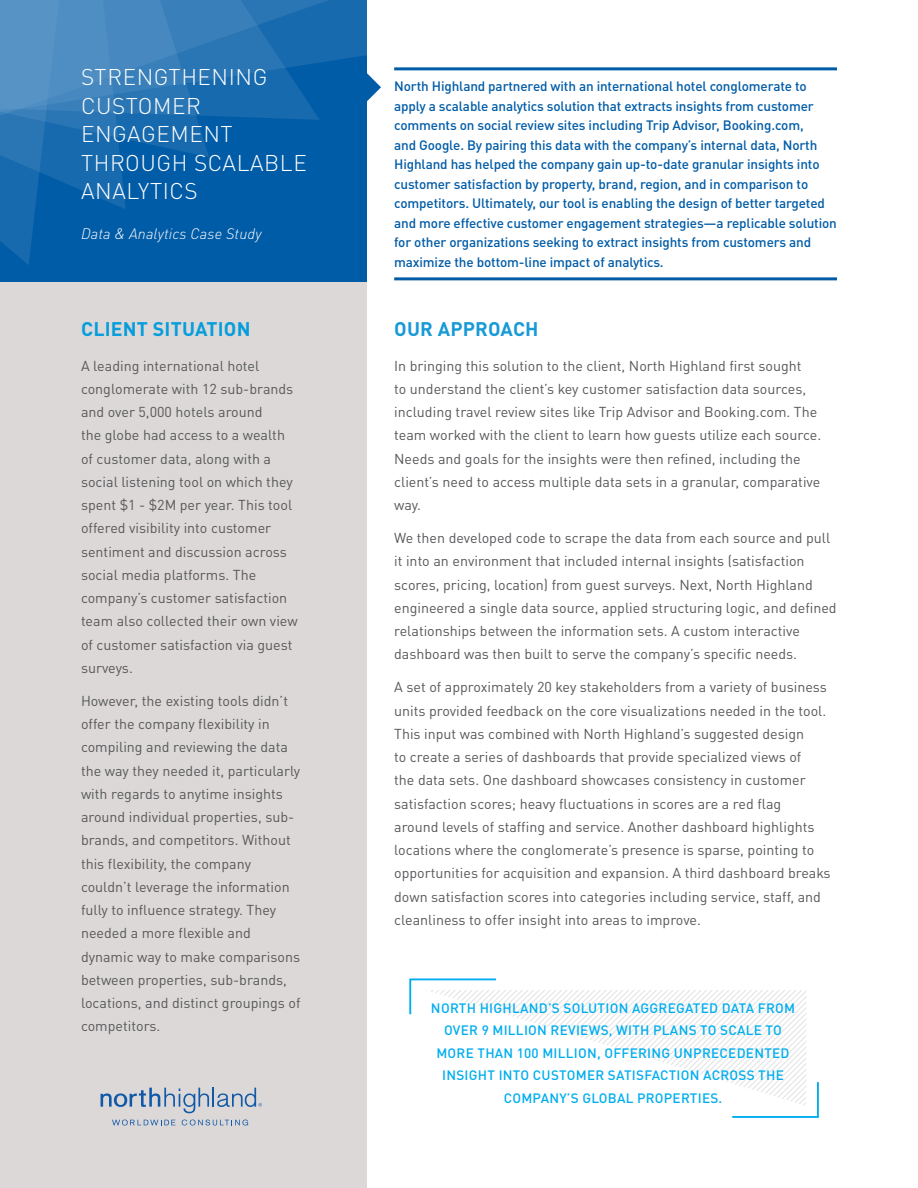
<style>
.page{position:relative;width:918px;height:1188px;background:#fff}
.page>*{position:absolute;margin:0;border:0;box-sizing:border-box;transform-origin:0 0}
.Body{font:300 22.5px/28.5px "DIN Pro";letter-spacing:.025em;color:#fff}
.t1{font:700 19.5px "DIN Pro";letter-spacing:.01em;color:#069ddc}
.t2{font:700 19.5px "DIN Pro";letter-spacing:.01em;color:#189ad7}
.t3{font:italic 300 15px "DIN Pro";letter-spacing:.01em;color:#fff}
.body{font:14.25px/23.2px "DIN Pro";color:#57585a}
.t4{font:500 13.5px/19.5px "DIN Pro";letter-spacing:-.01em;color:#005ca7}
.body-2{font:500 13.5px/22.5px "DIN Pro";letter-spacing:.02em;color:#00aeef;text-align:center}
</style>
<div class="page">
<div style="left:0;top:0;width:367px;height:282px;background:#005ca7"></div>
<div style="left:0;top:282px;width:367px;height:906px;background:#dcd8d7"></div>
<svg style="left:0;top:0;width:367px;height:265px"></svg>
<svg style="left:101px;top:1088px;width:161px;height:25px"></svg>
<svg style="left:112px;top:1120px;width:63px;height:6px"></svg>
<svg style="left:182px;top:1120px;width:66px;height:6px"></svg>
<svg style="left:353px;top:73px;width:28px;height:28px"></svg>
<hr style="left:394px;top:67px;width:443px;height:3px;background:#005ca7">
<hr style="left:394px;top:277px;width:443px;height:3px;background:#005ca7">
<svg style="left:409px;top:978px;width:410px;height:140px"></svg>
<p class="Body" style="left:81px;top:61px;width:227px">STRENGTHENING<br>CUSTOMER<br>ENGAGEMENT<br>THROUGH SCALABLE<br>ANALYTICS</p>
<p class="t3" style="left:81px;top:222px;width:182px">Data &amp; Analytics Case Study</p>
<p class="t4" style="left:394px;top:75px;width:444px">North Highland partnered with an international hotel conglomerate to apply a scalable analytics solution that extracts insights from customer comments on social review sites including Trip Advisor, Booking.com,<br>and Google. By pairing this data with the company’s internal data, North Highland has helped the company gain up-to-date granular insights into customer satisfaction by property, brand, region, and in comparison to competitors. Ultimately, our tool is enabling the design of better targeted and more effective customer engagement strategies—a replicable solution for other organizations seeking to extract insights from customers and maximize the bottom-line impact of analytics.</p>
<p class="t1" style="left:81px;top:312px;width:171px">CLIENT SITUATION</p>
<p class="t2" style="left:394px;top:312px;width:146px">OUR APPROACH</p>
<p class="body" style="left:81px;top:352px;width:218px">A leading international hotel conglomerate with 12 sub-brands and over 5,000 hotels around<br>the globe had access to a wealth of customer data, along with a social listening tool on which they spent $1 - $2M per year. This tool offered visibility into customer sentiment and discussion across social media platforms. The company’s customer satisfaction team also collected their own view of customer satisfaction via guest surveys.</p>
<p class="body" style="left:81px;top:688px;width:221px">However, the existing tools didn’t offer the company flexibility in compiling and reviewing the data the way they needed it, particularly with regards to anytime insights around individual properties, sub&shy;brands, and competitors. Without this flexibility, the company couldn’t leverage the information fully to influence strategy. They needed a more flexible and dynamic way to make comparisons between properties, sub-brands, locations, and distinct groupings of competitors.</p>
<p class="body" style="left:394px;top:352px;width:428px">In bringing this solution to the client, North Highland first sought<br>to understand the client’s key customer satisfaction data sources, including travel review sites like Trip Advisor and Booking.com. The team worked with the client to learn how guests utilize each source.<br>Needs and goals for the insights were then refined, including the client’s need to access multiple data sets in a granular, comparative way.</p>
<p class="body" style="left:394px;top:525px;width:444px">We then developed code to scrape the data from each source and pull it into an environment that included internal insights (satisfaction scores, pricing, location) from guest surveys. Next, North Highland engineered a single data source, applied structuring logic, and defined relationships between the information sets. A custom interactive dashboard was then built to serve the company’s specific needs.</p>
<p class="body" style="left:394px;top:674px;width:438px">A set of approximately 20 key stakeholders from a variety of business units provided feedback on the core visualizations needed in the tool.<br>This input was combined with North Highland’s suggested design<br>to create a series of dashboards that provide specialized views of<br>the data sets. One dashboard showcases consistency in customer satisfaction scores; heavy fluctuations in scores are a red flag<br>around levels of staffing and service. Another dashboard highlights locations where the conglomerate’s presence is sparse, pointing to opportunities for acquisition and expansion. A third dashboard breaks down satisfaction scores into categories including service, staff, and cleanliness to offer insight into areas to improve.</p>
<p class="body-2" style="left:431px;top:995px;width:366px">NORTH HIGHLAND’S SOLUTION AGGREGATED DATA FROM OVER 9 MILLION REVIEWS, WITH PLANS TO SCALE TO MORE THAN 100 MILLION, OFFERING UNPRECEDENTED INSIGHT INTO CUSTOMER SATISFACTION ACROSS THE COMPANY’S GLOBAL PROPERTIES.</p>
</div>
